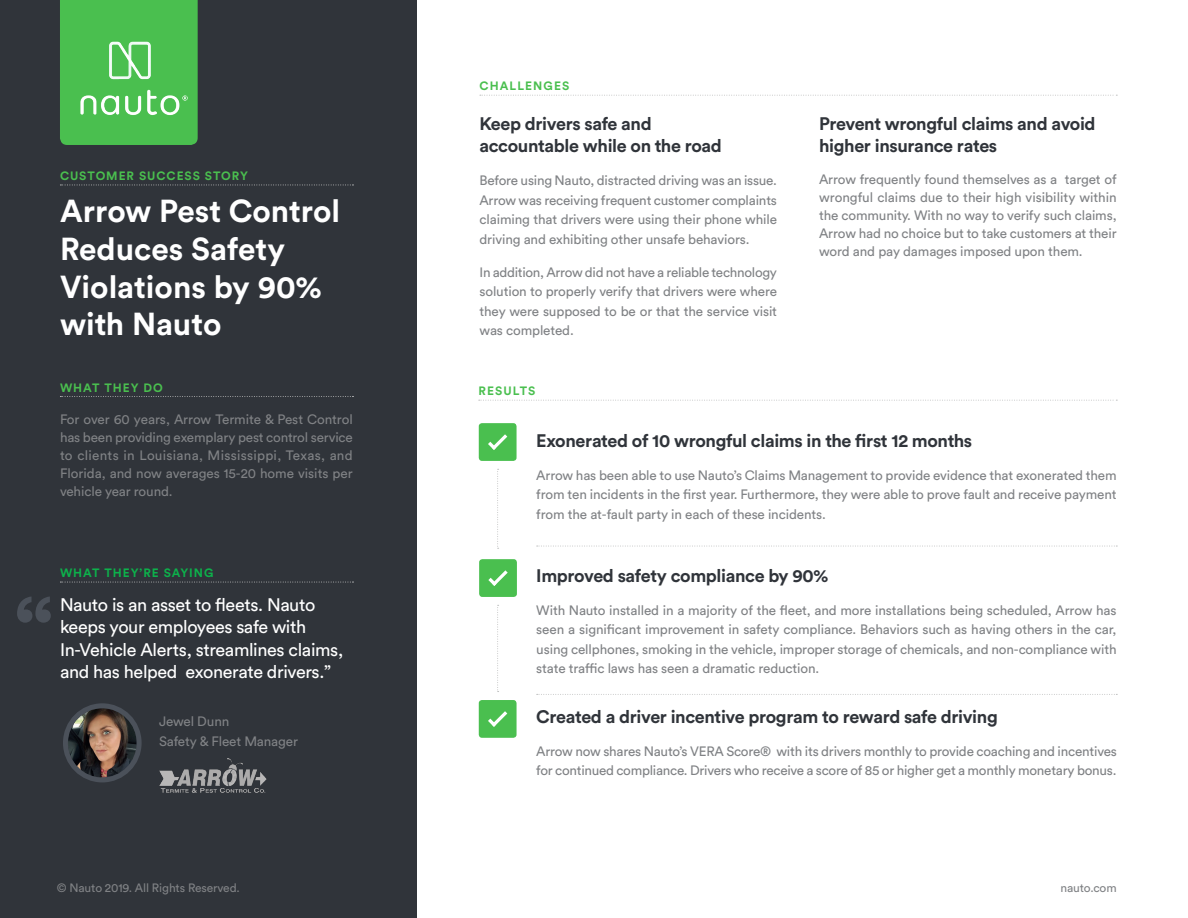
<style>
.page{position:relative;width:1188px;height:918px;background:#fff}
.page>*{position:absolute;margin:0;border:0;box-sizing:border-box;transform-origin:0 0}
.body_copy{font:700 93.15px "Circular Std";color:#4b515a}
.t1{font:700 31.5px/37.8px "Circular Std";color:#fff}
.body_copy-2{font:700 18px/22.5px "Circular Std";letter-spacing:-.02em;color:#30343a}
.t2{font:18px/22.5px "Circular Std";letter-spacing:-.02em;color:#fff}
.body_copy-3{font:13.5px/19.5px "Circular Std";letter-spacing:-.01em;color:#808285;text-align:justify}
.t3{font:700 12px "Circular Std";letter-spacing:.08em;color:#4abf4f}
.body_copy-4{font:12px "Circular Std";letter-spacing:-.01em;color:#808285}
.t4{font:700 12px "Circular Std";letter-spacing:.08em;color:#0db14b}
</style>
<div class="page">
<div style="left:0;top:0;width:417px;height:918px;background:#30343a"></div>
<div style="left:479px;top:423px;width:38px;height:38px;background:#4abf4f;border-radius:3px"></div>
<svg style="left:488px;top:434px;width:19px;height:16px"></svg>
<div style="left:479px;top:559px;width:38px;height:38px;background:#4abf4f;border-radius:3px"></div>
<svg style="left:488px;top:570px;width:20px;height:16px"></svg>
<div style="left:479px;top:700px;width:38px;height:38px;background:#4abf4f;border-radius:3px"></div>
<svg style="left:488px;top:711px;width:19px;height:16px"></svg>
<svg style="left:497px;top:469px;width:2px;height:80px"></svg>
<svg style="left:497px;top:605px;width:2px;height:87px"></svg>
<svg style="left:537px;top:546px;width:580px;height:1px"></svg>
<svg style="left:537px;top:694px;width:580px;height:1px"></svg>
<svg style="left:479px;top:400px;width:638px;height:1px"></svg>
<svg style="left:480px;top:95px;width:637px;height:1px"></svg>
<svg style="left:60px;top:185px;width:293px;height:1px"></svg>
<svg style="left:60px;top:396px;width:293px;height:1px"></svg>
<svg style="left:60px;top:582px;width:293px;height:1px"></svg>
<div style="left:60px;top:0;width:138px;height:145px;background:#4abf4f"></div>
<img style="left:72px;top:21px;width:118px;height:96px">
<img style="left:68px;top:708px;width:69px;height:69px;border-radius:34px">
<div style="left:63px;top:703px;width:79px;height:79px;border:5px solid #4b515a;border-radius:50%"></div>
<img style="left:160px;top:758px;width:106px;height:34px">
<p class="t3" style="left:60px;top:168px;width:190px">CUSTOMER SUCCESS STORY</p>
<p class="t1" style="left:60px;top:191px;width:282px">Arrow Pest Control<br>Reduces Safety<br>Violations by 90% with Nauto</p>
<p class="t3" style="left:60px;top:380px;width:104px">WHAT THEY DO</p>
<p class="body_copy-3" style="left:60px;top:410px;width:294px;line-height:18px">For over 60 years, Arrow Termite &amp; Pest Control has been providing exemplary pest control service to clients in Louisiana, Mississippi, Texas, and Florida, and now averages 15-20 home visits per vehicle year round.</p>
<p class="body_copy" style="left:14px;top:570px;width:42px">“</p>
<p class="t4" style="left:60px;top:565px;width:155px">WHAT THEY’RE SAYING</p>
<p class="t2" style="left:60px;top:593px;width:285px">Nauto is an asset to fleets. Nauto keeps your employees safe with In-Vehicle Alerts, streamlines claims, and has helped exonerate drivers.”</p>
<p class="body_copy-3" style="left:159px;top:712px;width:141px">Jewel Dunn<br>Safety &amp; Fleet Manager</p>
<p class="t3" style="left:480px;top:78px;width:91px">CHALLENGES</p>
<p class="body_copy-2" style="left:480px;top:112px;width:244px">Keep drivers safe and accountable while on the road</p>
<p class="body_copy-3" style="left:480px;top:171px;width:299px">Before using Nauto, distracted driving was an issue.<br>Arrow was receiving frequent customer complaints claiming that drivers were using their phone while driving and exhibiting other unsafe behaviors.</p>
<p class="body_copy-3" style="left:480px;top:262px;width:299px">In addition, Arrow did not have a reliable technology solution to properly verify that drivers were where they were supposed to be or that the service visit was completed.</p>
<p class="t3" style="left:478px;top:383px;width:59px">RESULTS</p>
<h3 class="body_copy-2" style="left:819px;top:112px;width:278px">Prevent wrongful claims and avoid higher insurance rates</h3>
<p class="body_copy-3" style="left:819px;top:170px;width:299px;line-height:18px">Arrow frequently found themselves as a target of wrongful claims due to their high visibility within the community. With no way to verify such claims, Arrow had no choice but to take customers at their word and pay damages imposed upon them.</p>
<p class="body_copy-2" style="left:536px;top:429px;width:437px">Exonerated of 10 wrongful claims in the first 12 months</p>
<p class="body_copy-3" style="left:536px;top:465px;width:582px">Arrow has been able to use Nauto’s Claims Management to provide evidence that exonerated them from ten incidents in the first year. Furthermore, they were able to prove fault and receive payment from the at-fault party in each of these incidents.</p>
<p class="body_copy-2" style="left:536px;top:564px;width:294px">Improved safety compliance by 90%</p>
<p class="body_copy-3" style="left:536px;top:600px;width:582px">With Nauto installed in a majority of the fleet, and more installations being scheduled, Arrow has seen a significant improvement in safety compliance. Behaviors such as having others in the car, using cellphones, smoking in the vehicle, improper storage of chemicals, and non-compliance with state traffic laws has seen a dramatic reduction.</p>
<p class="body_copy-2" style="left:536px;top:705px;width:463px">Created a driver incentive program to reward safe driving</p>
<p class="body_copy-3" style="left:536px;top:741px;width:582px">Arrow now shares Nauto’s VERA Score® with its drivers monthly to provide coaching and incentives for continued compliance. Drivers who receive a score of 85 or higher get a monthly monetary bonus.</p>
<p class="body_copy-4" style="left:57px;top:880px;width:184px">© Nauto 2019. All Rights Reserved.</p>
<p class="body_copy-4" style="left:1060px;top:880px;width:58px">nauto.com</p>
</div>
